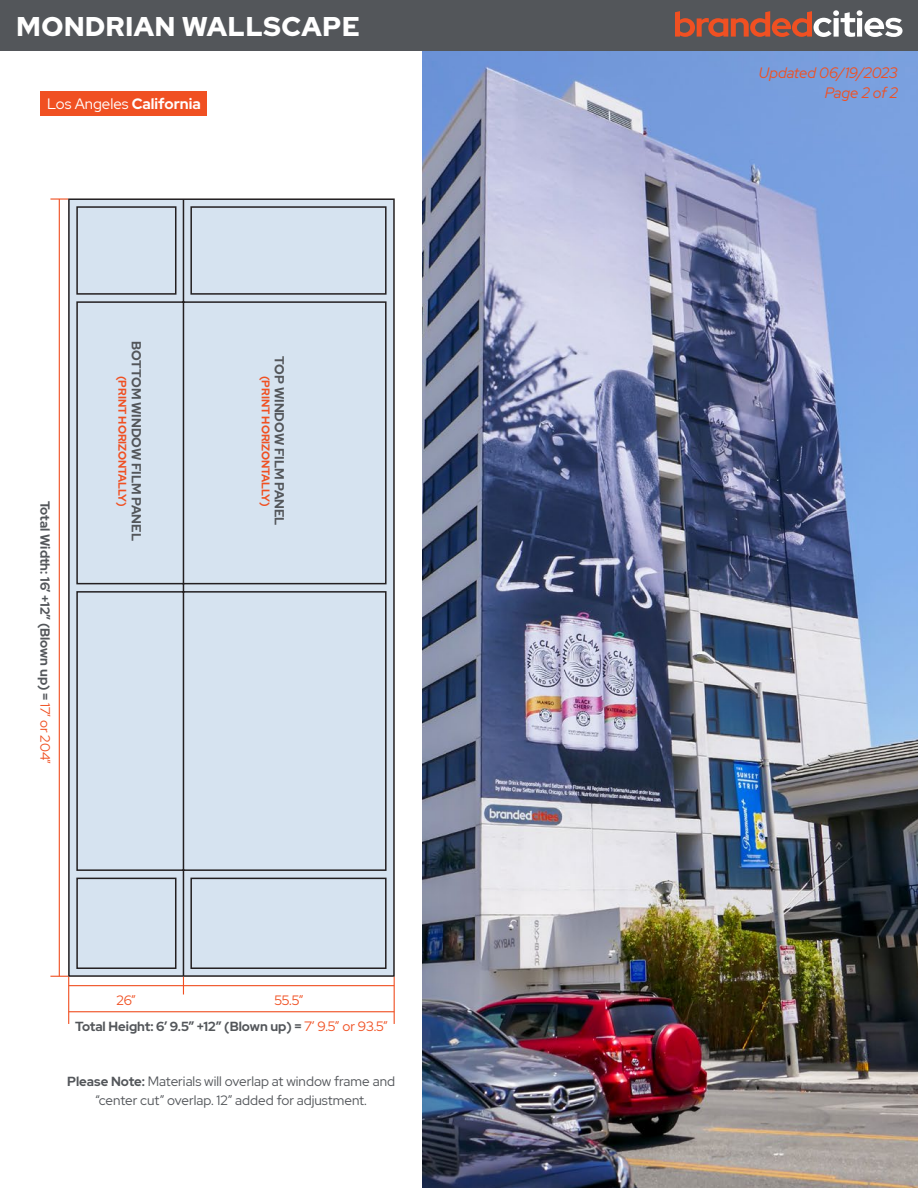
<style>
.page{position:relative;width:918px;height:1188px;background:#fff}
.page>*{position:absolute;margin:0;border:0;box-sizing:border-box;transform-origin:0 0}
.t1{font:900 27px "Red Hat Display";letter-spacing:.025em;color:#fff}
.t2{font:italic 15px/19.5px "Red Hat Display";color:#f05022;text-align:right}
.t3{font:15px "Red Hat Display";color:#fff}
.t4{font:13.5px/19.5px "Red Hat Display";color:#53565a;text-align:center}
.t5{font:13.5px "Red Hat Display";color:#f05022}
.t6{font:700 13.2px "Red Hat Display";color:#53565a}
.t7{font:700 11.1px "Red Hat Display";color:#f05022}
.s1{font-weight:700}
.s2{font-weight:400;font-size:13.5px;color:#f05022}
.s3{font-weight:700;font-size:13.2px}
</style>
<div class="page">
<img style="left:422px;top:51px;width:496px;height:1137px">
<div style="left:69px;top:199px;width:325px;height:777px;background:#d6e3f0"></div>
<svg style="left:76px;top:198px;width:311px;height:779px"></svg>
<svg style="left:50px;top:198px;width:18px;height:2px"></svg>
<svg style="left:50px;top:976px;width:18px;height:1px"></svg>
<hr style="left:394px;top:977px;width:1px;height:47px;background:#f05022">
<hr style="left:68px;top:977px;width:1px;height:47px;background:#f05022">
<svg style="left:183px;top:977px;width:1px;height:18px"></svg>
<hr style="left:59px;top:199px;width:1px;height:777px;background:#f05022">
<hr style="left:69px;top:985px;width:325px;height:1px;background:#f05022">
<hr style="left:69px;top:1011px;width:325px;height:1px;background:#f05022">
<div style="left:0;top:0;width:918px;height:51px;background:#53565a"></div>
<svg style="left:675px;top:10px;width:228px;height:27px"></svg>
<div style="left:40px;top:91px;width:167px;height:24px;background:#f05022"></div>
<h1 class="t1" style="left:16px;top:9px;width:345px">MONDRIAN WALLSCAPE</h1>
<p class="t3" style="left:47px;top:94px;width:155px">Los Angeles <span class="s1">California</span></p>
<p class="t6" style="left:54px;top:501px;width:265px;rotate:90deg">Total Width: 16’ +12” (Blown up) = <span class="s2">17’ or 204”</span></p>
<p class="t6" style="left:145px;top:341px;width:201px;rotate:90deg">BOTTOM WINDOW FILM PANEL</p>
<p class="t7" style="left:130px;top:376px;width:132px;rotate:90deg">(PRINT HORIZONTALLY)</p>
<p class="t6" style="left:288px;top:356px;width:171px;rotate:90deg">TOP WINDOW FILM PANEL</p>
<p class="t7" style="left:273px;top:376px;width:132px;rotate:90deg">(PRINT HORIZONTALLY)</p>
<p class="t5" style="left:116px;top:991px;width:21px">26”</p>
<p class="t5" style="left:274px;top:991px;width:30px">55.5”</p>
<p class="t6" style="left:75px;top:1018px;width:314px">Total Height: 6’ 9.5” +12” (Blown up) = <span class="s2">7’ 9.5” or 93.5”</span></p>
<p class="t4" style="left:67px;top:1071px;width:329px"><span class="s3">Please Note:</span> Materials will overlap at window frame and “center cut” overlap. 12” added for adjustment.</p>
<p class="t2" style="left:759px;top:63px;width:140px">Updated 06/19/2023<br>Page 2 of 2</p>
</div>
